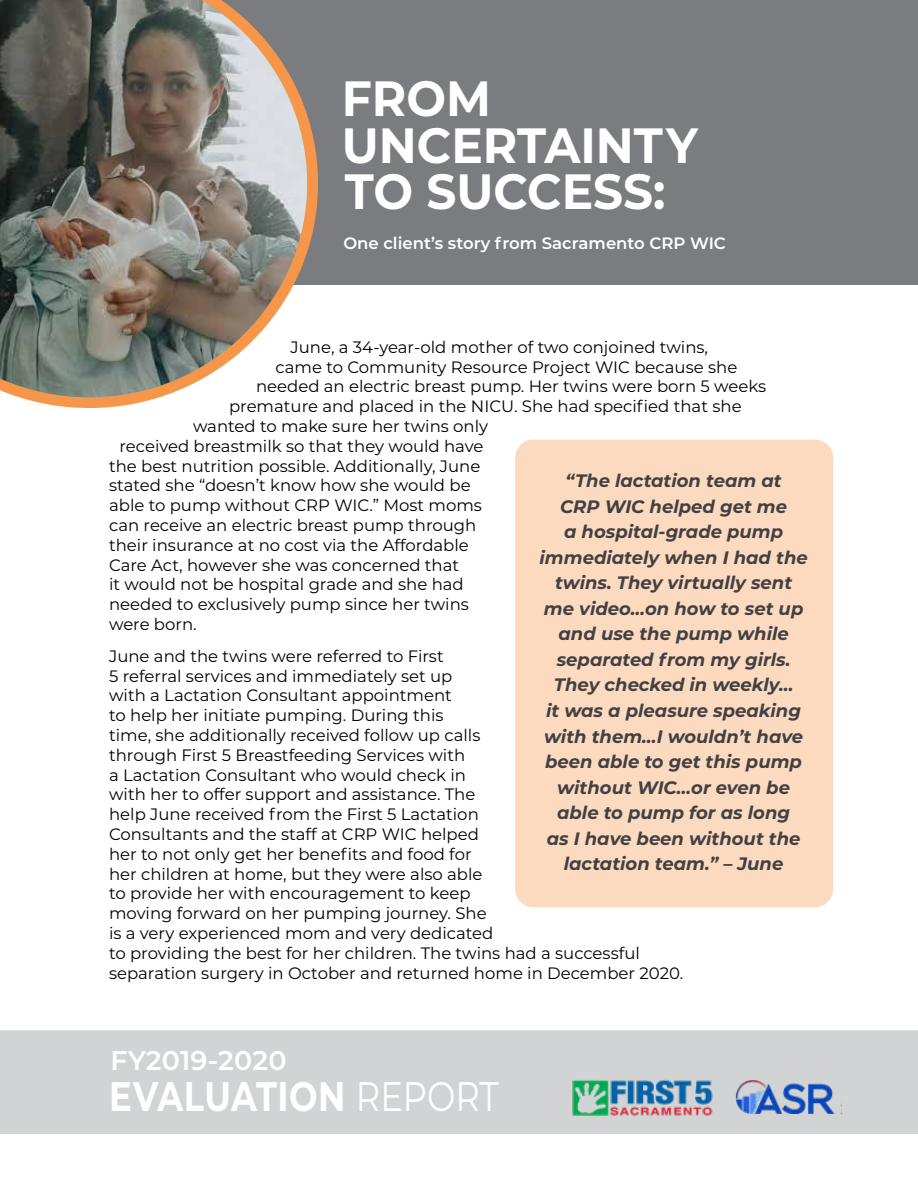
<style>
.page{position:relative;width:918px;height:1188px;background:#fff}
.page>*{position:absolute;margin:0;border:0;box-sizing:border-box;transform-origin:0 0}
.t1{font:700 49.5px/46.5px "Montserrat";color:#fff;scale:.95 1}
.t2{font:700 41.25px "Montserrat";letter-spacing:.015em;color:#fff;scale:.82 1}
.t3{font:600 27px "Montserrat";letter-spacing:.005em;color:#fff}
.t4{font:italic 700 18px/25.5px "Montserrat";color:#414042;text-align:center}
.t5{font:16.5px/19.8px "Montserrat";color:#000}
.t6{font:600 16.5px "Montserrat";color:#fff}
.s1{font-weight:400}
</style>
<div class="page">
<div style="left:515px;top:440px;width:318px;height:467px;background:#fcdabf;border-radius:18px"></div>
<div style="left:0;top:0;width:918px;height:285px;background:#7b7c7f"></div>
<svg style="left:19px;top:115px;width:299px;height:293px"></svg>
<img style="left:0;top:0;width:307px;height:397px">
<div style="left:0;top:1030px;width:918px;height:104px;background:#d1d3d4"></div>
<img style="left:566px;top:1074px;width:153px;height:45px">
<img style="left:736px;top:1079px;width:105px;height:34px">
<h1 class="t1" style="left:342px;top:73px;width:376px">FROM<br>UNCERTAINTY<br>TO SUCCESS:</h1>
<p class="t6" style="left:343px;top:232px;width:384px">One client’s story from Sacramento CRP WIC</p>
<p class="t5" style="left:291px;top:336px;width:419px">June, a 34-year-old mother of two conjoined twins,</p>
<p class="t5" style="left:276px;top:356px;width:463px">came to Community Resource Project WIC because she</p>
<p class="t5" style="left:256px;top:376px;width:512px">needed an electric breast pump. Her twins were born 5 weeks</p>
<p class="t5" style="left:229px;top:396px;width:514px">premature and placed in the NICU. She had specified that she</p>
<p class="t5" style="left:193px;top:416px;width:297px">wanted to make sure her twins only</p>
<p class="t5" style="left:120px;top:435px;width:365px">received breastmilk so that they would have</p>
<p class="t5" style="left:109px;top:455px;width:373px">the best nutrition possible. Additionally, June</p>
<p class="t5" style="left:109px;top:475px;width:363px">stated she “doesn’t know how she would be</p>
<p class="t5" style="left:109px;top:495px;width:374px">able to pump without CRP WIC.” Most moms</p>
<p class="t5" style="left:109px;top:515px;width:369px">can receive an electric breast pump through</p>
<p class="t5" style="left:109px;top:534px;width:361px">their insurance at no cost via the Affordable</p>
<p class="t5" style="left:109px;top:554px;width:352px">Care Act, however she was concerned that</p>
<p class="t5" style="left:109px;top:574px;width:356px">it would not be hospital grade and she had</p>
<p class="t5" style="left:109px;top:594px;width:361px">needed to exclusively pump since her twins</p>
<p class="t5" style="left:109px;top:614px;width:89px">were born.</p>
<p class="t5" style="left:109px;top:645px;width:576px">June and the twins were referred to First<br>5 referral services and immediately set up<br>with a Lactation Consultant appointment<br>to help her initiate pumping. During this<br>time, she additionally received follow up calls<br>through First 5 Breastfeeding Services with<br>a Lactation Consultant who would check in<br>with her to offer support and assistance. The<br>help June received from the First 5 Lactation<br>Consultants and the staff at CRP WIC helped<br>her to not only get her benefits and food for<br>her children at home, but they were also able<br>to provide her with encouragement to keep<br>moving forward on her pumping journey. She<br>is a very experienced mom and very dedicated<br>to providing the best for her children. The twins had a successful separation surgery in October and returned home in December 2020.</p>
<p class="t4" style="left:539px;top:467px;width:270px">“The lactation team at<br>CRP WIC helped get me<br>a hospital-grade pump immediately when I had the twins. They virtually sent me video…on how to set up and use the pump while separated from my girls.<br>They checked in weekly…<br>it was a pleasure speaking with them…I wouldn’t have been able to get this pump without WIC…or even be able to pump for as long<br>as I have been without the lactation team.” – June</p>
<h3 class="t3" style="left:111px;top:1041px;width:177px">FY2019-2020</h3>
<h2 class="t2" style="left:109px;top:1067px;width:477px">EVALUATION <span class="s1">REPORT</span></h2>
</div>
